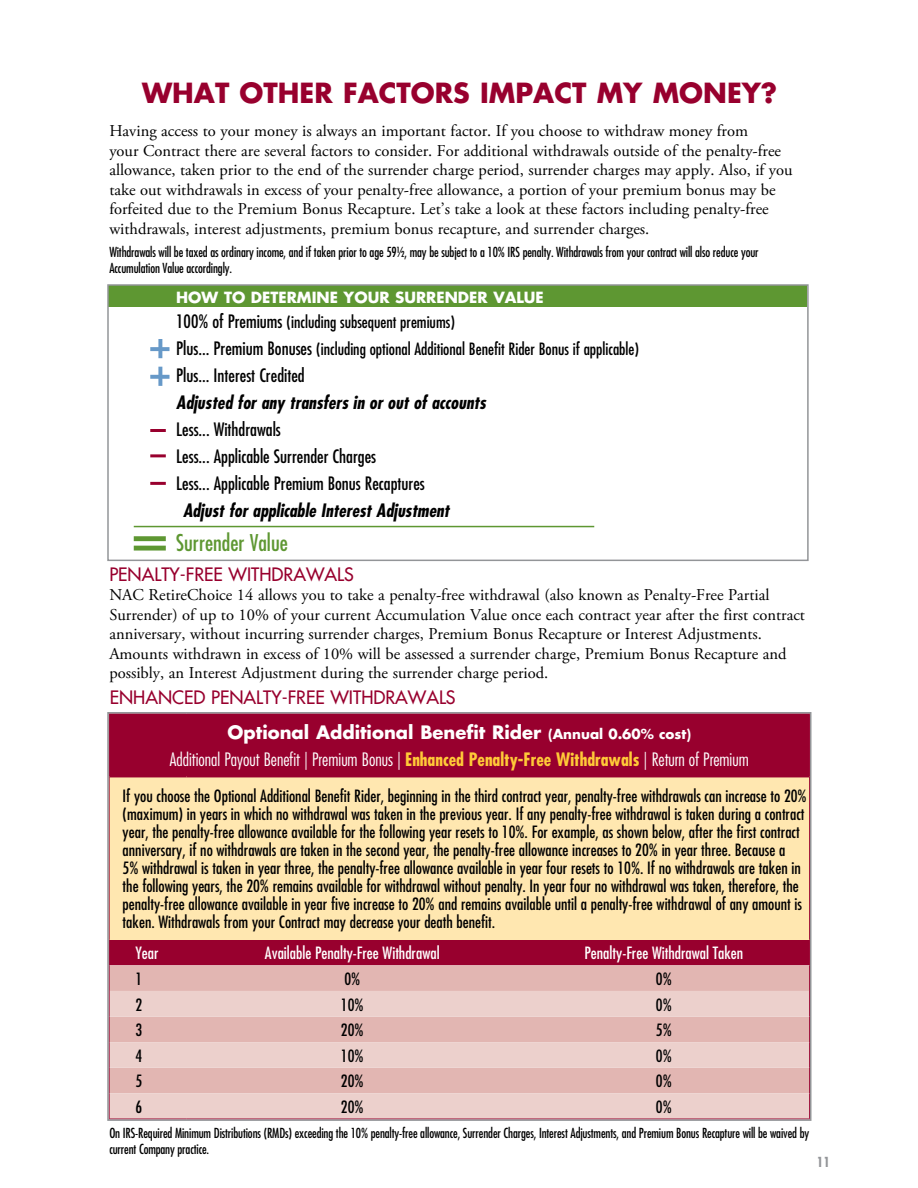
<style>
.page{position:relative;width:918px;height:1188px;background:#fff}
.page>*{position:absolute;margin:0;border:0;box-sizing:border-box;transform-origin:0 0}
.t1{font:700 27px "Futura Std";color:#98002e}
.t2{font:condensed 22.5px "Futura Std";color:#5e9732}
.t3{font:300 condensed 18px/27px "Futura Std";color:#fff;text-align:center}
.t4{font:condensed 18px/27px "Futura Std";color:#000}
.t5{font:italic 700 condensed 18px "Futura Std";color:#000}
.t6{font:500 18px "Futura Std";color:#98002e}
.t7{font:condensed 16.5px/18px "Futura Std";color:#000}
.t8{font:16.5px/19.5px "Adobe Garamond Pro";color:#000}
.t9{font:condensed 16.5px "Futura Std";color:#fff}
.t10{font:700 15px "Futura Std";color:#fff}
.t11{font:condensed 13.5px/16.2px "Futura Std";letter-spacing:-.01em;color:#000;scale:.95 1}
.t12{font:700 condensed 13.5px "Futura Std";color:#939598}
.s1{font-size:18px}
.s2{font-weight:700;font-stretch:normal}
.s3{font-weight:700;font-stretch:normal;font-size:13.5px}
.s4{font-weight:700;color:#ffca38}
</style>
<div class="page">
<div style="left:110px;top:715px;width:699px;height:250px;background:#98002e"></div>
<div style="left:109px;top:777px;width:701px;height:163px;background:#ffe7b0"></div>
<div style="left:110px;top:965px;width:699px;height:26px;background:#e2b6b2"></div>
<svg style="left:110px;top:991px;width:699px;height:127px;background:#e8c5c1"></svg>
<hr style="left:110px;top:776px;width:76px;height:1px;background:#98002e">
<hr style="left:186px;top:776px;width:312px;height:1px;background:#98002e">
<hr style="left:498px;top:776px;width:311px;height:1px;background:#98002e">
<div style="left:107px;top:712px;width:705px;height:409px;border:2px solid #939598"></div>
<div style="left:109px;top:286px;width:698px;height:21px;background:#5e9732"></div>
<div style="left:107px;top:284px;width:702px;height:277px;border:2px solid #939598"></div>
<div style="left:134px;top:536px;width:32px;height:5px;background:#5e9732"></div>
<div style="left:134px;top:546px;width:32px;height:5px;background:#5e9732"></div>
<hr style="left:134px;top:526px;width:460px;height:1px;background:#5e9732">
<svg style="left:158px;top:339px;width:4px;height:19px"></svg>
<svg style="left:150px;top:347px;width:20px;height:4px"></svg>
<svg style="left:158px;top:367px;width:4px;height:19px"></svg>
<svg style="left:150px;top:375px;width:20px;height:4px"></svg>
<hr style="left:150px;top:429px;width:16px;height:3px;background:#98002e">
<hr style="left:150px;top:454px;width:16px;height:3px;background:#98002e">
<hr style="left:150px;top:482px;width:16px;height:3px;background:#98002e">
<h1 class="t1" style="left:142px;top:75px;width:139px">WHAT OTHE</h1>
<h1 class="t1" style="left:315px;top:75px;width:409px">R FACTORS IMPACT MY MONEY</h1>
<h1 class="t1" style="left:761px;top:75px;width:18px">?</h1>
<p class="t8" style="left:109px;top:122px;width:685px">Having access to your money is always an important factor. If you choose to withdraw money from<br>your Contract there are several factors to consider. For additional withdrawals outside of the penalty-free allowance, taken prior to the end of the surrender charge period, surrender charges may apply. Also, if you take out withdrawals in excess of your penalty-free allowance, a portion of your premium bonus may be forfeited due to the Premium Bonus Recapture. Let’s take a look at these factors including penalty-free withdrawals, interest adjustments, premium bonus recapture, and surrender charges.</p>
<p class="t11" style="left:109px;top:244px;width:685px">Withdrawals will be taxed as ordinary income, and if taken prior to age 59½, may be subject to a 10% IRS penalty. Withdrawals from your contract will also reduce your<br>Accumulation Value accordingly.</p>
<p class="t10" style="left:176px;top:287px;width:132px">HOW TO DETE RMINE</p>
<p class="t10" style="left:344px;top:287px;width:183px">YOUR SU RREN DER VALUE</p>
<p class="t7" style="left:176px;top:308px;width:464px;line-height:27px"><span class="s1">100% of Premiums</span> (including subsequent premiums)<br><span class="s1">Plus... Premium Bonuses</span> (including optional Additional Benefit Rider Bonus if applicable)</p>
<p class="t4" style="left:176px;top:362px;width:130px">Plus... Interest Credited</p>
<p class="t5" style="left:176px;top:391px;width:311px">Adjusted for any transfers in or out of accounts</p>
<p class="t4" style="left:176px;top:416px;width:250px">Less... Withdrawals<br>Less... Applicable Surrender Charges<br>Less... Applicable Premium Bonus Recaptures</p>
<p class="t5" style="left:183px;top:499px;width:268px">Adjust for applicable Interest Adjustment</p>
<h2 class="t2" style="left:176px;top:529px;width:113px">Surrender Value</h2>
<p class="t6" style="left:109px;top:563px;width:246px">PENALTY-FREE WITHDRAWALS</p>
<p class="t8" style="left:109px;top:586px;width:697px">NAC RetireChoice 14 allows you to take a penalty-free withdrawal (also known as Penalty-Free Partial Surrender) of up to 10% of your current Accumulation Value once each contract year after the first contract anniversary, without incurring surrender charges, Premium Bonus Recapture or Interest Adjustments.<br>Amounts withdrawn in excess of 10% will be assessed a surrender charge, Premium Bonus Recapture and possibly, an Interest Adjustment during the surrender charge period.</p>
<p class="t6" style="left:110px;top:686px;width:347px">eNHANCED PENALTY-FREE WITHDRAWALS</p>
<p class="t3" style="left:170px;top:719px;width:580px"><span class="s2">Optional Additional Benefit Rider</span> <span class="s3">(Annual 0.60% cost)<br></span>Additional Payout Benefit | Premium Bonus | <span class="s4">Enhanced Penalty-Free Withdrawals</span> | Return of Premium</p>
<p class="t7" style="left:123px;top:787px;width:686px">If you choose the Optional Additional Benefit Rider, beginning in the third contract year, penalty-free withdrawals can increase to 20% (maximum) in years in which no withdrawal was taken in the previous year. If any penalty-free withdrawal is taken during a contract year, the penalty-free allowance available for the following year resets to 10%. For example, as shown below, after the first contract anniversary, if no withdrawals are taken in the second year, the penalty-free allowance increases to 20% in year three. Because a<br>5% withdrawal is taken in year three, the penalty-free allowance available in year four resets to 10%. If no withdrawals are taken in the following years, the 20% remains available for withdrawal without penalty. In year four no withdrawal was taken, therefore, the penalty-free allowance available in year five increase to 20% and remains available until a penalty-free withdrawal of any amount is taken. Withdrawals from your Contract may decrease your death benefit.</p>
<p class="t9" style="left:135px;top:943px;width:25px">Year</p>
<p class="t9" style="left:265px;top:943px;width:176px">Available Penalty-Free Withdrawal</p>
<p class="t9" style="left:585px;top:943px;width:160px">Penalty-Free Withdrawal Taken</p>
<p class="t7" style="left:135px;top:970px;width:8px">1</p>
<p class="t7" style="left:344px;top:970px;width:17px">0%</p>
<p class="t7" style="left:656px;top:970px;width:17px">0%</p>
<p class="t7" style="left:135px;top:995px;width:8px">2</p>
<p class="t7" style="left:341px;top:995px;width:24px">10%</p>
<p class="t7" style="left:656px;top:995px;width:17px">0%</p>
<p class="t7" style="left:135px;top:1021px;width:8px">3</p>
<p class="t7" style="left:341px;top:1021px;width:24px">20%</p>
<p class="t7" style="left:656px;top:1021px;width:17px">5%</p>
<p class="t7" style="left:135px;top:1047px;width:8px">4</p>
<p class="t7" style="left:341px;top:1047px;width:24px">10%</p>
<p class="t7" style="left:656px;top:1047px;width:17px">0%</p>
<p class="t7" style="left:135px;top:1072px;width:8px">5</p>
<p class="t7" style="left:341px;top:1072px;width:24px">20%</p>
<p class="t7" style="left:656px;top:1072px;width:17px">0%</p>
<p class="t7" style="left:135px;top:1098px;width:8px">6</p>
<p class="t7" style="left:341px;top:1098px;width:24px">20%</p>
<p class="t7" style="left:656px;top:1098px;width:17px">0%</p>
<p class="t11" style="left:109px;top:1125px;width:738px">On IRS-Required Minimum Distributions (RMDs) exceeding the 10% penalty-free allowance, Surrender Charges, Interest Adjustments, and Premium Bonus Recapture will be waived by current Company practice.</p>
<p class="t12" style="left:817px;top:1153px;width:15px">11</p>
</div>
